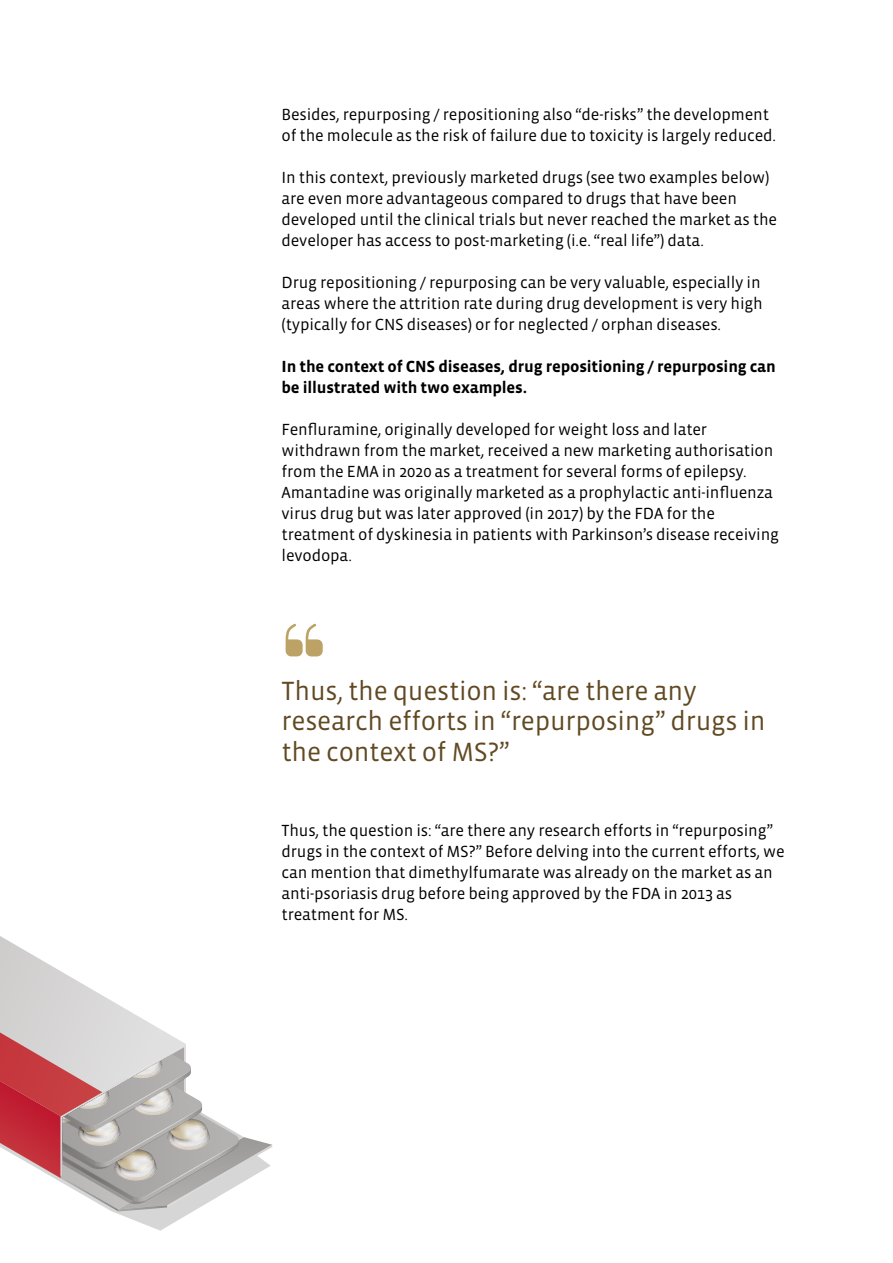
<style>
.page{position:relative;width:893px;height:1263px;background:#fff}
.page>*{position:absolute;margin:0;border:0;box-sizing:border-box;transform-origin:0 0}
.t1{font:27px/30.6px "Vista Sans OTCE";letter-spacing:-.01em;color:#614922}
.t2{font:16.5px/21px "Vista Sans OTCE";letter-spacing:-.01em;color:#000}
.t3{font:700 16.5px/21px "Vista Sans OTCE";letter-spacing:-.01em;color:#000}
</style>
<div class="page">
<svg style="left:286px;top:624px;width:37px;height:32px"></svg>
<svg style="left:112px;top:1211px;width:81px;height:20px"></svg>
<svg style="left:0;top:936px;width:272px;height:275px"></svg>
<p class="t2" style="left:282px;top:104px;width:496px">Besides, repurposing / repositioning also “de-risks” the development of the molecule as the risk of failure due to toxicity is largely reduced.</p>
<p class="t2" style="left:282px;top:167px;width:497px">In this context, previously marketed drugs (see two examples below) are even more advantageous compared to drugs that have been developed until the clinical trials but never reached the market as the developer has access to post-marketing (i.e. “real life”) data.</p>
<p class="t2" style="left:282px;top:272px;width:483px">Drug repositioning / repurposing can be very valuable, especially in areas where the attrition rate during drug development is very high (typically for CNS diseases) or for neglected / orphan diseases.</p>
<p class="t3" style="left:282px;top:356px;width:496px">In the context of CNS diseases, drug repositioning / repurposing can be illustrated with two examples.</p>
<p class="t2" style="left:282px;top:419px;width:499px">Fenfluramine, originally developed for weight loss and later withdrawn from the market, received a new marketing authorisation from the EMA in 2020 as a treatment for several forms of epilepsy.<br>Amantadine was originally marketed as a prophylactic anti-influenza virus drug but was later approved (in 2017) by the FDA for the treatment of dyskinesia in patients with Parkinson’s disease receiving levodopa.</p>
<h1 class="t1" style="left:282px;top:675px;width:486px">Thus, the question is: “are there any research efforts in “repurposing” drugs in the context of MS?”</h1>
<p class="t2" style="left:282px;top:819px;width:505px">Thus, the question is: “are there any research efforts in “repurposing” drugs in the context of MS?” Before delving into the current efforts, we can mention that dimethylfumarate was already on the market as an anti-psoriasis drug before being approved by the FDA in 2013 as treatment for MS.</p>
</div>
